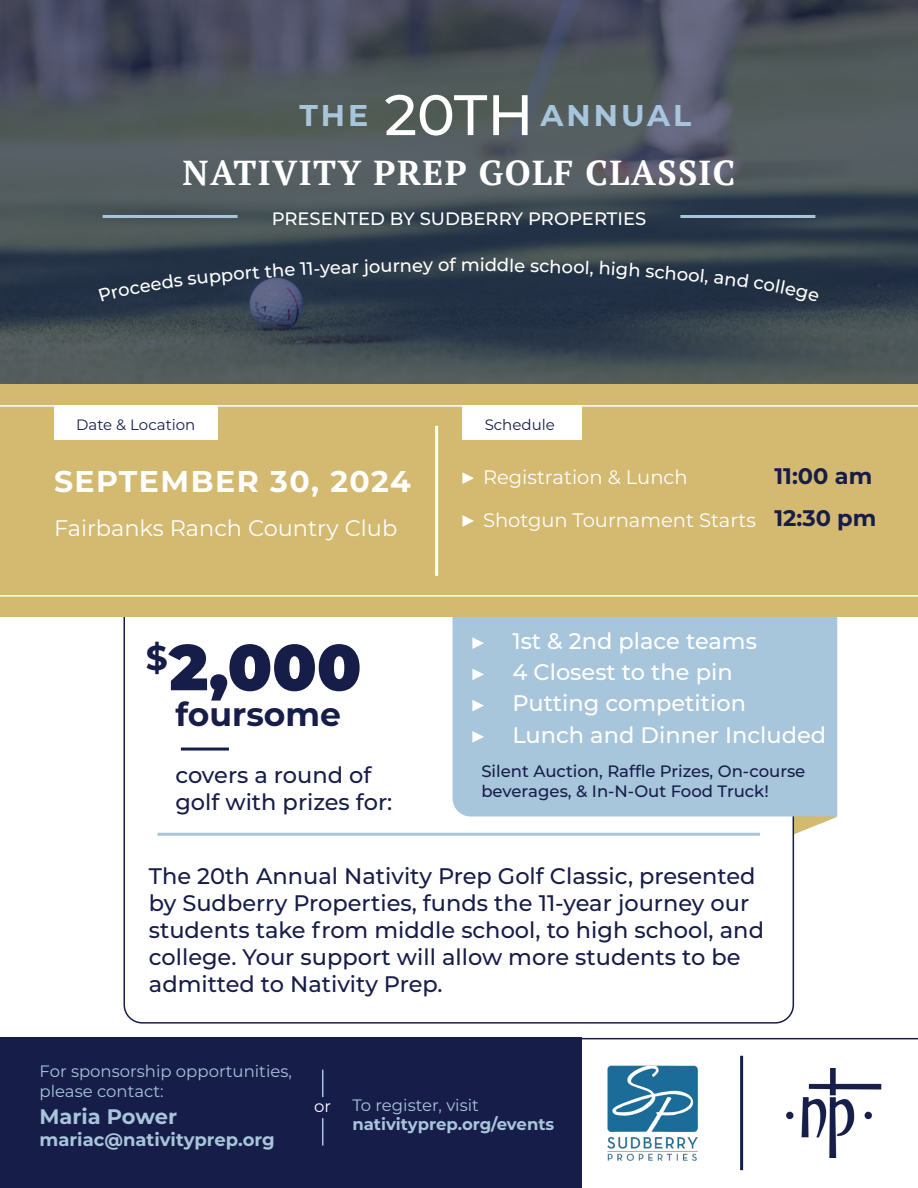
<style>
.page{position:relative;width:918px;height:1188px;background:#fff}
.page>*{position:absolute;margin:0;border:0;box-sizing:border-box;transform-origin:0 0}
.t1{font:900 64.5px "Montserrat";color:#171d49}
.t2{font:500 57px "Montserrat";color:#fff}
.t3{font:700 34.5px "PT Serif";letter-spacing:.04em;color:#fff}
.t4{font:700 34.5px "Montserrat";color:#171d49}
.t5{font:700 33px "Montserrat";color:#171d49}
.t6{font:700 30px "Montserrat";letter-spacing:.05em;color:#fff}
.t7{font:700 30px "Montserrat";letter-spacing:.1em;color:#a7c5db}
.t8{font:500 22.5px/27px "Montserrat";color:#171d49}
.t9{font:500 22.5px "Montserrat";color:#fff}
.t10{font:22.5px "Montserrat";color:#fff}
.t11{font:700 22.5px "Montserrat";color:#171d49}
.t12{font:700 21px "Montserrat";color:#a7c5db}
.t13{font:19.5px "Montserrat";color:#fff}
.t14{font:500 18px "Montserrat";color:#fff}
.t15{font:700 18px "Montserrat";color:#a7c5db}
.t16{font:500 16.5px/19.8px "Montserrat";color:#171d49}
.t17{font:16.5px/19.8px "Montserrat";color:#a7c5db}
.t18{font:700 16.5px "Montserrat";color:#a7c5db}
.t19{font:16.5px "Montserrat";color:#fff}
.t20{font:15px "Montserrat";color:#171d49}
</style>
<div class="page">
<svg style="left:0;top:0;width:918px;height:384px;background:#444d56"></svg>
<svg style="left:794px;top:816px;width:43px;height:18px"></svg>
<hr style="left:103px;top:215px;width:135px;height:3px;background:#a7c5db">
<hr style="left:680px;top:215px;width:135px;height:3px;background:#a7c5db">
<div style="left:0;top:384px;width:918px;height:233px;background:#d4b971"></div>
<hr style="left:0;top:405px;width:918px;height:2px;background:#fff">
<hr style="left:0;top:595px;width:918px;height:2px;background:#fff">
<hr style="left:435px;top:426px;width:3px;height:150px;background:#fff">
<div style="left:54px;top:405px;width:164px;height:35px;background:#fff"></div>
<div style="left:462px;top:405px;width:120px;height:35px;background:#fff"></div>
<svg style="left:462px;top:472px;width:12px;height:12px"></svg>
<svg style="left:462px;top:515px;width:12px;height:12px"></svg>
<hr style="left:158px;top:833px;width:602px;height:3px;background:#a7c5db">
<hr style="left:181px;top:748px;width:48px;height:3px;background:#171d49">
<div style="left:453px;top:617px;width:384px;height:199px;background:#a7c5db"></div>
<svg style="left:472px;top:637px;width:12px;height:12px"></svg>
<svg style="left:472px;top:669px;width:12px;height:11px"></svg>
<svg style="left:472px;top:700px;width:12px;height:11px"></svg>
<svg style="left:472px;top:731px;width:12px;height:12px"></svg>
<div style="left:0;top:1038px;width:582px;height:150px;background:#171d49"></div>
<img style="left:608px;top:1065px;width:89px;height:96px">
<hr style="left:740px;top:1056px;width:3px;height:114px;background:#171d49">
<svg style="left:322px;top:1070px;width:1px;height:27px"></svg>
<svg style="left:322px;top:1118px;width:1px;height:28px"></svg>
<img style="left:786px;top:1068px;width:96px;height:90px">
<hr style="left:578px;top:1038px;width:340px;height:1px;background:#171d49">
<div style="left:99px;top:272px;width:122px;height:30px;background:#223145"></div>
<svg style="left:264px;top:263px;width:19px;height:15px"></svg>
<div style="left:630px;top:263px;width:78px;height:22px;background:#233145"></div>
<svg style="left:714px;top:273px;width:34px;height:15px"></svg>
<div style="left:754px;top:279px;width:66px;height:23px;background:#222f43"></div>
<p class="t7" style="left:299px;top:94px;width:70px">THE</p>
<p class="t2" style="left:384px;top:75px;width:151px">20TH</p>
<p class="t7" style="left:541px;top:94px;width:152px">ANNUAL</p>
<p class="t3" style="left:183px;top:150px;width:554px">NATIVITY PREP GOLF CLASSIC</p>
<p class="t14" style="left:272px;top:206px;width:376px">PRESENTED BY SUDBERRY PROPERTIES</p>
<p class="t14" style="left:220px;top:263px;width:40px;rotate:-5deg">port</p>
<p class="t14" style="left:284px;top:257px;width:47px;rotate:-3deg">e 11-y</p>
<p class="t14" style="left:330px;top:255px;width:52px;rotate:-2deg">ear jo</p>
<p class="t14" style="left:380px;top:253px;width:54px;rotate:-1deg">urney</p>
<p class="t14" style="left:438px;top:252px;width:48px">of mi</p>
<p class="t14" style="left:485px;top:252px;width:56px;rotate:1deg">ddle s</p>
<p class="t14" style="left:540px;top:253px;width:47px;rotate:2deg">choo</p>
<p class="t14" style="left:585px;top:255px;width:45px;rotate:3deg">l, hig</p>
<p class="t20" style="left:76px;top:414px;width:121px">Date &amp; Location</p>
<p class="t20" style="left:485px;top:414px;width:72px">Schedule</p>
<p class="t6" style="left:54px;top:460px;width:358px">SEPTEMBER 30, 2024</p>
<p class="t10" style="left:54px;top:512px;width:345px">Fairbanks Ranch Country Club</p>
<p class="t13" style="left:483px;top:464px;width:206px">Registration &amp; Lunch</p>
<p class="t13" style="left:483px;top:506px;width:274px">Shotgun Tournament Starts</p>
<p class="t11" style="left:774px;top:460px;width:99px">11:00 am</p>
<p class="t11" style="left:774px;top:502px;width:104px">12:30 pm</p>
<p class="t4" style="left:146px;top:633px;width:24px">$</p>
<p class="t1" style="left:169px;top:619px;width:194px">2,000</p>
<p class="t5" style="left:175px;top:691px;width:167px">foursome</p>
<p class="t8" style="left:175px;top:761px;width:219px">covers a round of golf with prizes for:</p>
<p class="t9" style="left:512px;top:625px;width:246px">1st &amp; 2nd place teams</p>
<p class="t9" style="left:512px;top:657px;width:222px">4 Closest to the pin</p>
<p class="t9" style="left:512px;top:688px;width:235px">Putting competition</p>
<p class="t9" style="left:512px;top:719px;width:315px">Lunch and Dinner Included</p>
<p class="t16" style="left:481px;top:761px;width:326px">Silent Auction, Raffle Prizes, On-course beverages, &amp; In-N-Out Food Truck!</p>
<p class="t8" style="left:149px;top:861px;width:617px">The 20th Annual Nativity Prep Golf Classic, presented by Sudberry Properties, funds the 11-year journey our students take from middle school, to high school, and college. Your support will allow more students to be admitted to Nativity Prep.</p>
<p class="t17" style="left:40px;top:1061px;width:254px">For sponsorship opportunities, please contact:</p>
<p class="t12" style="left:40px;top:1101px;width:139px">Maria Power</p>
<p class="t15" style="left:40px;top:1126px;width:237px">mariac@nativityprep.org</p>
<p class="t19" style="left:314px;top:1095px;width:18px">or</p>
<p class="t17" style="left:352px;top:1094px;width:128px">To register, visit</p>
<p class="t18" style="left:352px;top:1113px;width:204px">nativityprep.org/events</p>
</div>
